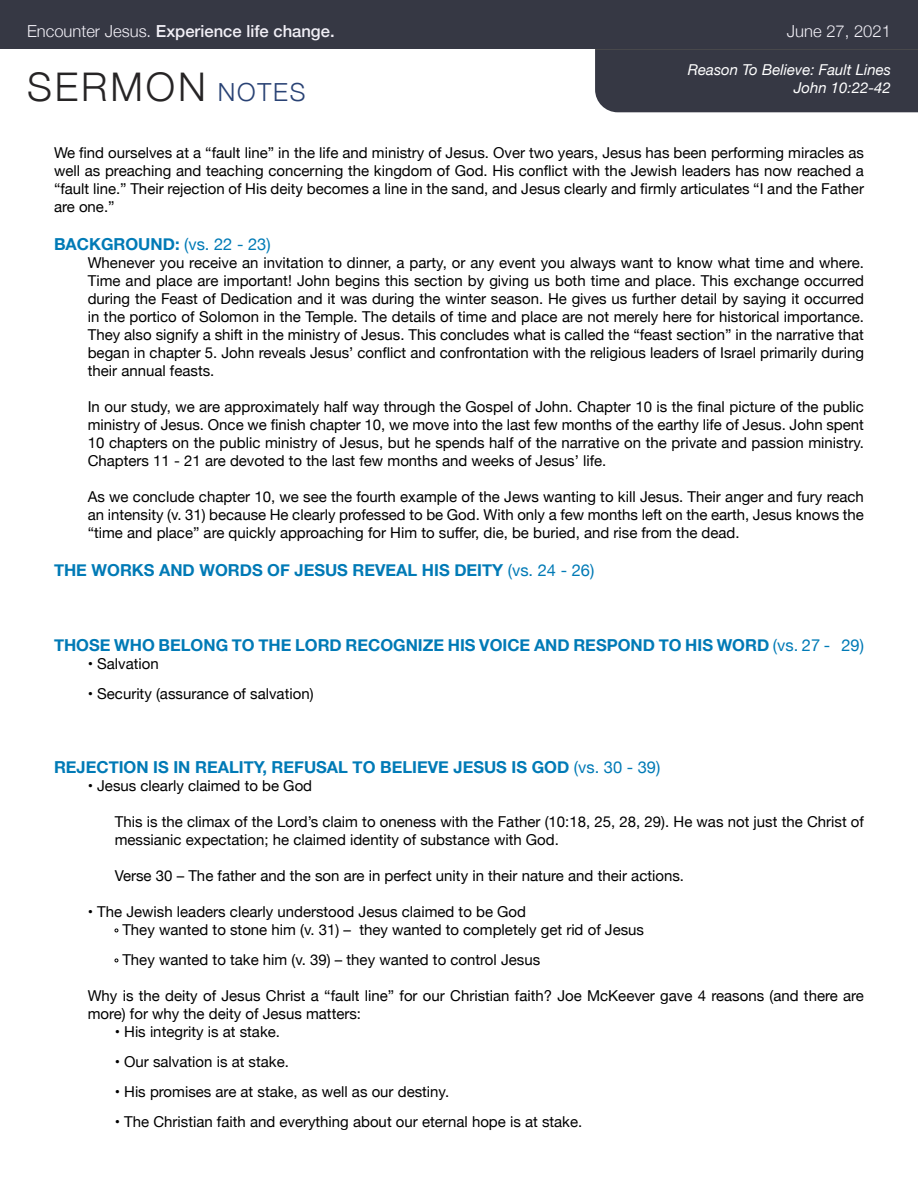
<style>
.page{position:relative;width:918px;height:1188px;background:#fff}
.page>*{position:absolute;margin:0;border:0;box-sizing:border-box;transform-origin:0 0}
.t1{font:300 39.45px "Helvetica Neue";letter-spacing:.075em;color:#262425}
.t2{font:500 16.65px "Helvetica Neue";color:#f1eff6}
.t3{font:300 16.65px "Helvetica Neue";color:#f1eff6}
.t4{font:700 16.5px "Helvetica Neue";color:#007ab6}
.t5{font:15px/18px "Helvetica Neue";color:#000;text-align:justify}
.t6{font:italic 15px/18px "Helvetica Neue";color:#fff;text-align:right}
.s1{font-weight:300}
.s2{font-size:24.9px;color:#294274}
.s3{font-weight:400}
</style>
<div class="page">
<div style="left:595px;top:50px;width:323px;height:62px;background:#363844"></div>
<hr style="left:595px;top:48px;width:323px;height:2px;background:#000">
<div style="left:0;top:0;width:918px;height:49px;background:#363844"></div>
<p class="t2" style="left:27px;top:18px;width:309px"><span class="s1">Encounter Jesus.</span> Experience life change.</p>
<p class="t3" style="left:787px;top:18px;width:106px">June 27, 2021</p>
<h1 class="t1" style="left:27px;top:55px;width:280px">SERMON <span class="s2">NOTES</span></h1>
<p class="t6" style="left:688px;top:61px;width:205px">Reason To Believe: Fault Lines<br>John 10:22-42</p>
<p class="t5" style="left:54px;top:145px;width:812px">We find ourselves at a “fault line” in the life and ministry of Jesus. Over two years, Jesus has been performing miracles as well as preaching and teaching concerning the kingdom of God. His conflict with the Jewish leaders has now reached a “fault line.” Their rejection of His deity becomes a line in the sand, and Jesus clearly and firmly articulates “I and the Father are one.”</p>
<p class="t4" style="left:54px;top:231px;width:218px">BACKGROUND: <span class="s3">(vs. 22 - 23)</span></p>
<p class="t5" style="left:88px;top:254px;width:778px">Whenever you receive an invitation to dinner, a party, or any event you always want to know what time and where.<br>Time and place are important! John begins this section by giving us both time and place. This exchange occurred during the Feast of Dedication and it was during the winter season. He gives us further detail by saying it occurred in the portico of Solomon in the Temple. The details of time and place are not merely here for historical importance.<br>They also signify a shift in the ministry of Jesus. This concludes what is called the “feast section” in the narrative that began in chapter 5. John reveals Jesus’ conflict and confrontation with the religious leaders of Israel primarily during their annual feasts.</p>
<p class="t5" style="left:88px;top:398px;width:778px">In our study, we are approximately half way through the Gospel of John. Chapter 10 is the final picture of the public ministry of Jesus. Once we finish chapter 10, we move into the last few months of the earthy life of Jesus. John spent 10 chapters on the public ministry of Jesus, but he spends half of the narrative on the private and passion ministry.<br>Chapters 11 - 21 are devoted to the last few months and weeks of Jesus’ life.</p>
<p class="t5" style="left:88px;top:488px;width:778px">As we conclude chapter 10, we see the fourth example of the Jews wanting to kill Jesus. Their anger and fury reach an intensity (v. 31) because He clearly professed to be God. With only a few months left on the earth, Jesus knows the “time and place” are quickly approaching for Him to suffer, die, be buried, and rise from the dead.</p>
<p class="t4" style="left:54px;top:557px;width:542px">THE WORKS AND WORDS OF JESUS REVEAL HIS DEITY <span class="s3">(vs. 24 - 26)</span></p>
<p class="t4" style="left:54px;top:633px;width:812px">THOSE WHO BELONG TO THE LORD RECOGNIZE HIS VOICE AND RESPOND TO HIS WORD <span class="s3">(vs. 27 - 29)</span></p>
<p class="t5" style="left:88px;top:656px;width:73px">• Salvation</p>
<p class="t5" style="left:88px;top:686px;width:227px">• Security (assurance of salvation)</p>
<p class="t4" style="left:54px;top:754px;width:608px">REJECTION IS IN REALITY, REFUSAL TO BELIEVE JESUS IS GOD <span class="s3">(vs. 30 - 39)</span></p>
<p class="t5" style="left:88px;top:778px;width:226px">• Jesus clearly claimed to be God</p>
<p class="t5" style="left:115px;top:814px;width:751px">This is the climax of the Lord’s claim to oneness with the Father (10:18, 25, 28, 29). He was not just the Christ of messianic expectation; he claimed identity of substance with God.</p>
<p class="t5" style="left:115px;top:868px;width:571px">Verse 30 – The father and the son are in perfect unity in their nature and their actions.</p>
<p class="t5" style="left:122px;top:904px;width:523px;text-indent:-35px">• The Jewish leaders clearly understood Jesus claimed to be God<br>They wanted to stone him (v. 31) – they wanted to completely get rid of Jesus</p>
<p class="t5" style="left:122px;top:952px;width:419px">They wanted to take him (v. 39) – they wanted to control Jesus</p>
<p class="t5" style="left:88px;top:988px;width:778px">Why is the deity of Jesus Christ a “fault line” for our Christian faith? Joe McKeever gave 4 reasons (and there are more) for why the deity of Jesus matters:</p>
<p class="t5" style="left:115px;top:1024px;width:167px">• His integrity is at stake.</p>
<p class="t5" style="left:115px;top:1054px;width:176px">• Our salvation is at stake.</p>
<p class="t5" style="left:115px;top:1084px;width:336px">• His promises are at stake, as well as our destiny.</p>
<p class="t5" style="left:115px;top:1114px;width:469px">• The Christian faith and everything about our eternal hope is at stake.</p>
</div>
